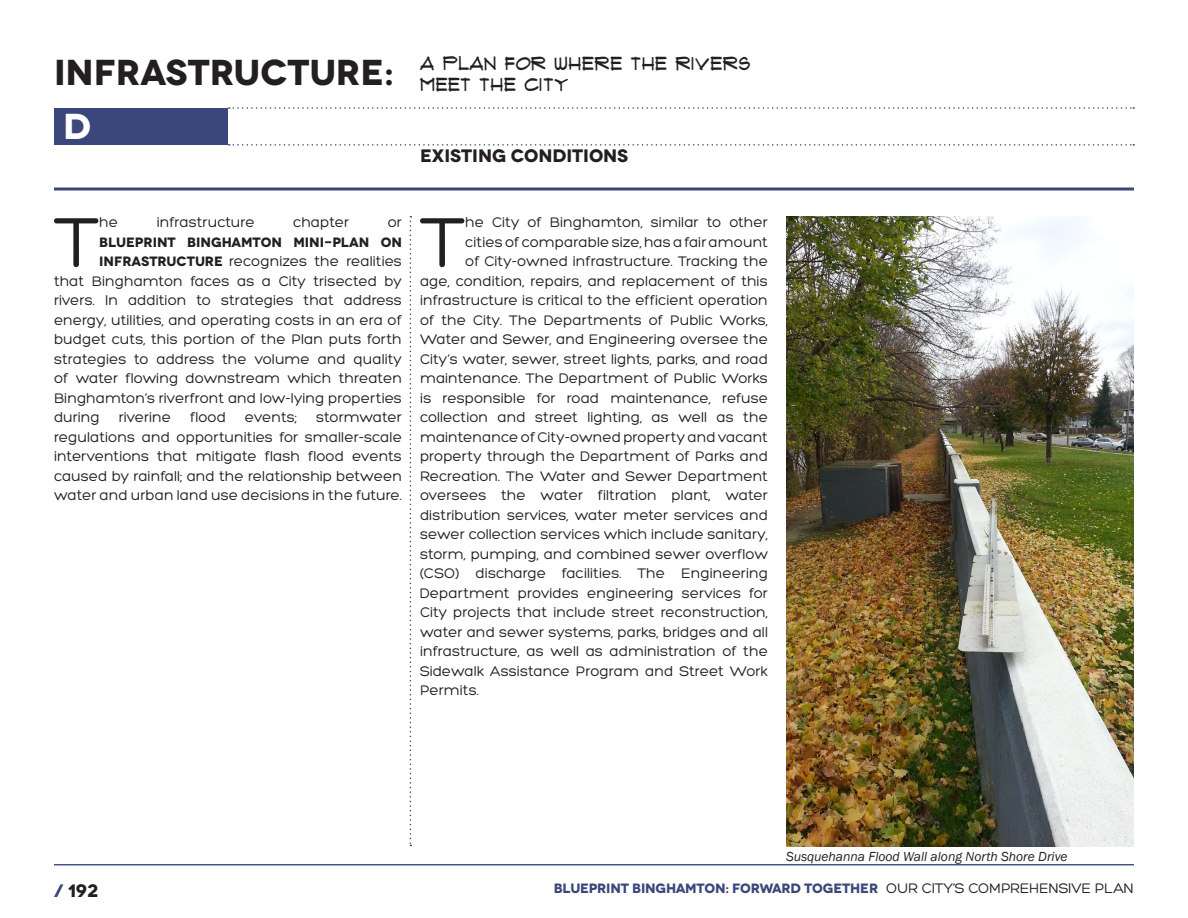
<style>
.page{position:relative;width:1188px;height:918px;background:#fff}
.page>*{position:absolute;margin:0;border:0;box-sizing:border-box;transform-origin:0 0}
.TEXT_drop_cap_03{font:75.3px "Hero";color:#231f20}
.t1{font:700 36px "Novecentowide";color:#231f20}
.TITLE_white{font:700 36px "Novecentowide";color:#fff}
.TITLE__Subtitle{font:18px/21px "Flux Architect";color:#231f20}
.SUBTITLE{font:700 18px "Novecentowide";color:#231f20}
.TEXT_drop_cap_03-2{font:15px/19.5px "Hero";color:#231f20;text-align:justify}
.t2{font:700 13.5px "Novecentowide";letter-spacing:-.01em;color:#3b477a}
.TEXT_Image{font:italic 13.5px "Franklin Gothic";color:#231f20}
.TEXT_drop_cap_03-3{font:700 13.5px "Novecentowide";color:#231f20}
.s1{font-family:"Novecentowide";font-weight:700;font-size:13.5px}
.s2{color:#3b477a}
.s3{font-family:"Hero";font-weight:400;font-size:15px;color:#231f20}
</style>
<div class="page">
<hr style="left:54px;top:864px;width:1080px;height:1px;background:#3b477a">
<div style="left:54px;top:108px;width:174px;height:37px;background:#3b477a"></div>
<svg style="left:229px;top:107px;width:905px;height:2px"></svg>
<svg style="left:229px;top:144px;width:905px;height:2px"></svg>
<hr style="left:54px;top:188px;width:1080px;height:2px;background:#3b477a">
<svg style="left:410px;top:216px;width:1px;height:630px"></svg>
<img style="left:786px;top:216px;width:348px;height:630px">
<p class="t1" style="left:54px;top:49px;width:342px">INFRASTRUCTURE:</p>
<p class="TITLE__Subtitle" style="left:420px;top:52px;width:333px">A PLAN FOR WHERE THE RIVERS<br>MEET THE CITY</p>
<p class="TITLE_white" style="left:63px;top:103px;width:30px">D</p>
<p class="SUBTITLE" style="left:420px;top:144px;width:210px">EXISTING CONDITIONS</p>
<p class="TEXT_drop_cap_03" style="left:55px;top:203px;width:46px">T</p>
<p class="TEXT_drop_cap_03-2" style="left:99px;top:213px;width:20px">he</p>
<p class="TEXT_drop_cap_03-2" style="left:157px;top:213px;width:99px">infrastructure</p>
<p class="TEXT_drop_cap_03-2" style="left:293px;top:213px;width:57px">chapter</p>
<p class="TEXT_drop_cap_03-2" style="left:388px;top:213px;width:16px">or</p>
<p class="TEXT_drop_cap_03-3" style="left:99px;top:234px;width:304px">BLUEPRINT BINGHAMTON MINI-PLAN ON</p>
<p class="TEXT_drop_cap_03-2" style="left:54px;top:252px;width:350px;text-indent:45px"><span class="s1">INFRASTRUCTURE</span> recognizes the realities that Binghamton faces as a City trisected by rivers. In addition to strategies that address energy, utilities, and operating costs in an era of budget cuts, this portion of the Plan puts forth strategies to address the volume and quality of water flowing downstream which threaten Binghamton’s riverfront and low-lying properties during</p>
<p class="TEXT_drop_cap_03-2" style="left:119px;top:408px;width:54px">riverine</p>
<p class="TEXT_drop_cap_03-2" style="left:190px;top:408px;width:37px">flood</p>
<p class="TEXT_drop_cap_03-2" style="left:245px;top:408px;width:54px">events;</p>
<p class="TEXT_drop_cap_03-2" style="left:54px;top:408px;width:350px;text-indent:262px">stormwater regulations and opportunities for smaller-scale interventions that mitigate flash flood events caused by rainfall; and the relationship between water and urban land use decisions in the future.</p>
<p class="TEXT_drop_cap_03" style="left:421px;top:203px;width:46px">T</p>
<p class="TEXT_drop_cap_03-2" style="left:465px;top:213px;width:304px">he City of Binghamton, similar to other</p>
<p class="TEXT_drop_cap_03-2" style="left:465px;top:232px;width:304px">cities of comparable size, has a fair amount</p>
<p class="TEXT_drop_cap_03-2" style="left:465px;top:252px;width:304px">of City-owned infrastructure. Tracking the</p>
<p class="TEXT_drop_cap_03-2" style="left:420px;top:271px;width:350px">age, condition, repairs, and replacement of this</p>
<p class="TEXT_drop_cap_03-2" style="left:420px;top:291px;width:349px">infrastructure is critical to the efficient operation</p>
<p class="TEXT_drop_cap_03-2" style="left:420px;top:310px;width:350px">of the City. The Departments of Public Works,</p>
<p class="TEXT_drop_cap_03-2" style="left:420px;top:330px;width:349px">Water and Sewer, and Engineering oversee the</p>
<p class="TEXT_drop_cap_03-2" style="left:420px;top:349px;width:349px">City’s water, sewer, street lights, parks, and road</p>
<p class="TEXT_drop_cap_03-2" style="left:420px;top:369px;width:350px">maintenance. The Department of Public Works</p>
<p class="TEXT_drop_cap_03-2" style="left:420px;top:388px;width:349px">is responsible for road maintenance, refuse</p>
<p class="TEXT_drop_cap_03-2" style="left:420px;top:408px;width:349px">collection and street lighting, as well as the</p>
<p class="TEXT_drop_cap_03-2" style="left:420px;top:427px;width:350px">maintenance of City-owned property and vacant</p>
<p class="TEXT_drop_cap_03-2" style="left:420px;top:447px;width:350px">property through the Department of Parks and</p>
<p class="TEXT_drop_cap_03-2" style="left:420px;top:466px;width:349px">Recreation. The Water and Sewer Department</p>
<p class="TEXT_drop_cap_03-2" style="left:420px;top:486px;width:349px">oversees the water filtration plant, water</p>
<p class="TEXT_drop_cap_03-2" style="left:420px;top:505px;width:350px">distribution services, water meter services and</p>
<p class="TEXT_drop_cap_03-2" style="left:420px;top:525px;width:350px">sewer collection services which include sanitary,</p>
<p class="TEXT_drop_cap_03-2" style="left:420px;top:544px;width:350px">storm, pumping, and combined sewer overflow</p>
<p class="TEXT_drop_cap_03-2" style="left:420px;top:564px;width:349px">(CSO) discharge facilities. The Engineering</p>
<p class="TEXT_drop_cap_03-2" style="left:420px;top:583px;width:349px">Department provides engineering services for</p>
<p class="TEXT_drop_cap_03-2" style="left:420px;top:603px;width:350px">City projects that include street reconstruction,</p>
<p class="TEXT_drop_cap_03-2" style="left:420px;top:622px;width:350px">water and sewer systems, parks, bridges and all</p>
<p class="TEXT_drop_cap_03-2" style="left:420px;top:642px;width:349px">infrastructure, as well as administration of the</p>
<p class="TEXT_drop_cap_03-2" style="left:420px;top:661px;width:350px">Sidewalk Assistance Program and Street Work</p>
<p class="TEXT_drop_cap_03-2" style="left:420px;top:681px;width:60px">Permits.</p>
<p class="TEXT_Image" style="left:786px;top:848px;width:283px">Susquehanna Flood Wall along North Shore Drive</p>
<p class="SUBTITLE" style="left:54px;top:880px;width:46px"><span class="s2">/</span> 192</p>
<p class="t2" style="left:554px;top:880px;width:582px">BLUEPRINT BINGHAMTON: FORWARD TOGETHER <span class="s3">OUR CITY’S COMPREHENSIVE PLAN</span></p>
</div>
